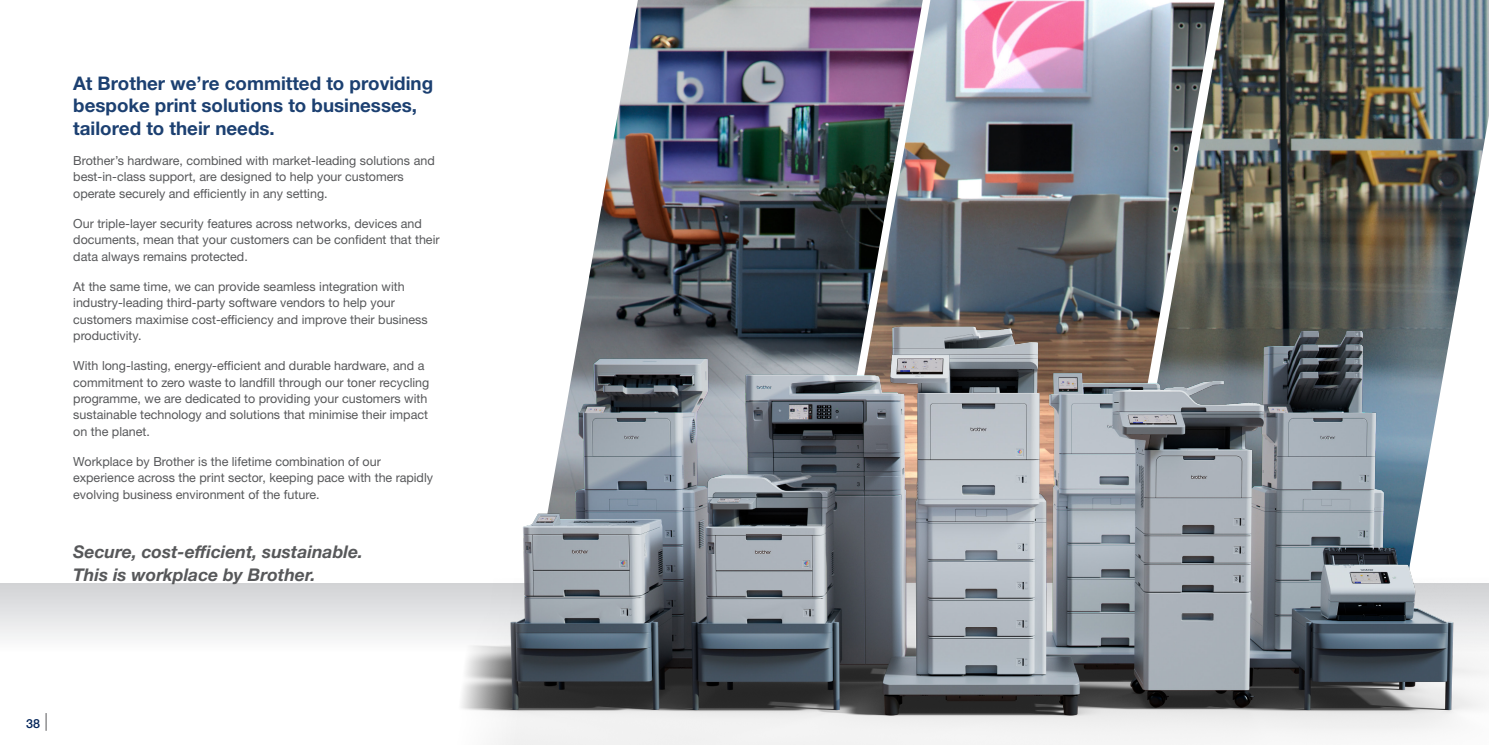
<style>
.page{position:relative;width:1489px;height:745px;background:#fff}
.page>*{position:absolute;margin:0;border:0;box-sizing:border-box;transform-origin:0 0}
.t1{font:700 18.75px/22.5px "Helvetica Neue LTW1 G";color:#1c4071}
.t2{font:italic 700 17.5px "Helvetica Neue LTW1 G";color:#57585a}
.t3{font:12.5px/16.2px "Helvetica Neue LTW1 G";color:#57585a}
.t4{font:500 12.5px "Helvetica Neue LTW1 G";color:#002359}
</style>
<div class="page">
<img style="left:582px;top:0;width:245px;height:314px">
<img style="left:827px;top:0;width:294px;height:314px">
<img style="left:1121px;top:0;width:367px;height:314px">
<div style="left:0;top:583px;width:1488px;height:161px;background:linear-gradient(to bottom,#dfe0e2,#fff)"></div>
<img style="left:411px;top:314px;width:1077px;height:430px">
<svg style="left:46px;top:712px;width:1px;height:18px"></svg>
<p class="t1" style="left:73px;top:72px;width:361px">At Brother we’re committed to providing bespoke print solutions to businesses, tailored to their needs.</p>
<p class="t3" style="left:73px;top:152px;width:363px">Brother’s hardware, combined with market-leading solutions and best-in-class support, are designed to help your customers operate securely and efficiently in any setting.</p>
<p class="t3" style="left:73px;top:215px;width:368px">Our triple-layer security features across networks, devices and documents, mean that your customers can be confident that their data always remains protected.</p>
<p class="t3" style="left:73px;top:278px;width:356px">At the same time, we can provide seamless integration with industry-leading third-party software vendors to help your customers maximise cost-efficiency and improve their business productivity.</p>
<p class="t3" style="left:73px;top:357px;width:357px">With long-lasting, energy-efficient and durable hardware, and a commitment to zero waste to landfill through our toner recycling programme, we are dedicated to providing your customers with sustainable technology and solutions that minimise their impact on the planet.</p>
<p class="t3" style="left:73px;top:453px;width:361px">Workplace by Brother is the lifetime combination of our experience across the print sector, keeping pace with the rapidly evolving business environment of the future.</p>
<p class="t2" style="left:73px;top:541px;width:291px">Secure, cost-efficient, sustainable.</p>
<p class="t2" style="left:73px;top:563px;width:244px">This is workplace by Brother.</p>
<p class="t4" style="left:26px;top:715px;width:15px">38</p>
</div>
